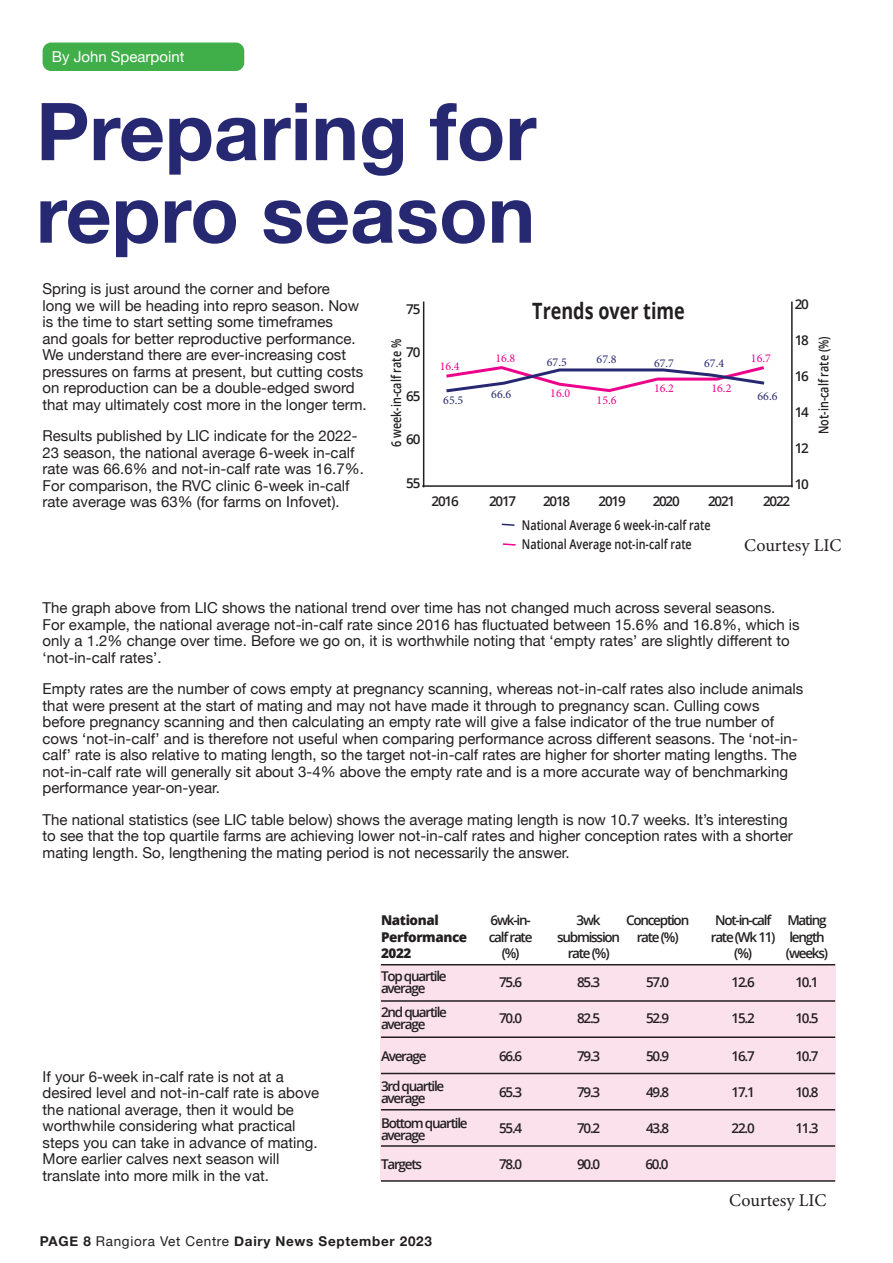
<style>
.page{position:relative;width:893px;height:1263px;background:#fff}
.page>*{position:absolute;margin:0;border:0;box-sizing:border-box;transform-origin:0 0}
.t1{font:700 79.95px/82.5px "Helvetica Neue";color:#272872}
.t2{font:700 22.5px "Open Sans";color:#231f20;scale:.8 1}
.t3{font:18px "Minion Pro";color:#231f20}
.t4{font:15px/16.5px "Helvetica Neue";color:#231f20}
.t5{font:15px "Helvetica Neue";color:#fff}
.t6{font:600 13.5px "Open Sans";letter-spacing:-.09em;color:#231f20}
.t7{font:600 13.5px "Open Sans";color:#231f20;scale:.8 1}
.Default{font:700 13.5px "Helvetica Neue";letter-spacing:.05em;color:#231f20}
.t8{font:800 13.5px "Open Sans";letter-spacing:-.03em;color:#231f20}
.t9{font:12px "Minion Pro";color:#ed028c}
.t10{font:12px "Minion Pro";color:#272872}
.s1{font-weight:400}
</style>
<div class="page">
<div style="left:43px;top:43px;width:201px;height:28px;background:#40ae49;border-radius:9px"></div>
<div style="left:380px;top:964px;width:455px;height:217px;background:#fbe1ec"></div>
<hr style="left:381px;top:964px;width:454px;height:1px;background:#231f20">
<hr style="left:381px;top:1000px;width:454px;height:2px;background:#231f20">
<hr style="left:381px;top:1036px;width:454px;height:2px;background:#231f20">
<hr style="left:381px;top:1073px;width:454px;height:1px;background:#231f20">
<hr style="left:381px;top:1109px;width:454px;height:1px;background:#231f20">
<hr style="left:381px;top:1145px;width:454px;height:2px;background:#231f20">
<hr style="left:381px;top:1180px;width:454px;height:2px;background:#231f20">
<svg style="left:501px;top:523px;width:14px;height:3px"></svg>
<svg style="left:502px;top:543px;width:14px;height:3px"></svg>
<svg style="left:446px;top:366px;width:319px;height:27px"></svg>
<hr style="left:423px;top:301px;width:1px;height:186px;background:#231f20">
<hr style="left:791px;top:301px;width:2px;height:186px;background:#231f20">
<hr style="left:422px;top:485px;width:371px;height:2px;background:#231f20">
<p class="t5" style="left:52px;top:46px;width:134px">By John Spearpoint</p>
<p class="t1" style="left:36px;top:93px;width:502px">Preparing for repro season</p>
<p class="t4" style="left:43px;top:281px;width:326px">Spring is just around the corner and before<br>long we will be heading into repro season. Now is the time to start setting some timeframes<br>and goals for better reproductive performance.<br>We understand there are ever-increasing cost pressures on farms at present, but cutting costs on reproduction can be a double-edged sword that may ultimately cost more in the longer term.</p>
<p class="t4" style="left:43px;top:428px;width:323px">Results published by LIC indicate for the 2022- 23 season, the national average 6-week in-calf rate was 66.6% and not-in-calf rate was 16.7%.<br>For comparison, the RVC clinic 6-week in-calf rate average was 63% (for farms on Infovet).</p>
<p class="t6" style="left:795px;top:295px;width:16px">20</p>
<p class="t6" style="left:795px;top:331px;width:16px">18</p>
<p class="t6" style="left:795px;top:367px;width:16px">16</p>
<p class="t6" style="left:795px;top:403px;width:16px">14</p>
<p class="t6" style="left:795px;top:439px;width:16px">12</p>
<p class="t6" style="left:795px;top:475px;width:16px">10</p>
<p class="t2" style="left:532px;top:295px;width:192px">Trends over time</p>
<p class="t6" style="left:406px;top:300px;width:16px">75</p>
<p class="t6" style="left:406px;top:343px;width:16px">70</p>
<p class="t6" style="left:406px;top:387px;width:16px">65</p>
<p class="t6" style="left:406px;top:430px;width:16px">60</p>
<p class="t6" style="left:406px;top:474px;width:16px">55</p>
<p class="t7" style="left:387px;top:447px;width:137px;rotate:-90deg">6 week-in-calf rate %</p>
<p class="t7" style="left:814px;top:434px;width:124px;rotate:-90deg">Not-in-calf rate (%)</p>
<p class="t9" style="left:495px;top:350px;width:22px">16.8</p>
<p class="t9" style="left:751px;top:350px;width:22px">16.7</p>
<p class="t10" style="left:547px;top:354px;width:22px">67.5</p>
<p class="t10" style="left:597px;top:351px;width:22px">67.8</p>
<p class="t10" style="left:654px;top:355px;width:22px">67.7</p>
<p class="t10" style="left:704px;top:355px;width:22px">67.4</p>
<p class="t9" style="left:440px;top:358px;width:22px">16.4</p>
<p class="t9" style="left:654px;top:380px;width:22px">16.2</p>
<p class="t9" style="left:711px;top:380px;width:22px">16.2</p>
<p class="t9" style="left:550px;top:385px;width:22px">16.0</p>
<p class="t10" style="left:491px;top:386px;width:22px">66.6</p>
<p class="t10" style="left:757px;top:388px;width:22px">66.6</p>
<p class="t10" style="left:443px;top:392px;width:22px">65.5</p>
<p class="t9" style="left:597px;top:392px;width:22px">15.6</p>
<p class="t6" style="left:432px;top:492px;width:29px">2016</p>
<p class="t6" style="left:489px;top:492px;width:29px">2017</p>
<p class="t6" style="left:543px;top:492px;width:29px">2018</p>
<p class="t6" style="left:599px;top:492px;width:29px">2019</p>
<p class="t6" style="left:653px;top:492px;width:29px">2020</p>
<p class="t6" style="left:708px;top:492px;width:29px">2021</p>
<p class="t6" style="left:763px;top:492px;width:29px">2022</p>
<p class="t7" style="left:522px;top:516px;width:237px">National Average 6 week-in-calf rate</p>
<p class="t7" style="left:522px;top:535px;width:214px">National Average not-in-calf rate</p>
<p class="t3" style="left:744px;top:533px;width:99px">Courtesy LIC</p>
<p class="t4" style="left:43px;top:601px;width:759px">The graph above from LIC shows the national trend over time has not changed much across several seasons.<br>For example, the national average not-in-calf rate since 2016 has fluctuated between 15.6% and 16.8%, which is only a 1.2% change over time. Before we go on, it is worthwhile noting that ‘empty rates’ are slightly different to ‘not-in-calf rates’.</p>
<p class="t4" style="left:43px;top:682px;width:762px">Empty rates are the number of cows empty at pregnancy scanning, whereas not-in-calf rates also include animals that were present at the start of mating and may not have made it through to pregnancy scan. Culling cows before pregnancy scanning and then calculating an empty rate will give a false indicator of the true number of cows ‘not-in-calf’ and is therefore not useful when comparing performance across different seasons. The ‘not-in&shy;calf’ rate is also relative to mating length, so the target not-in-calf rates are higher for shorter mating lengths. The not-in-calf rate will generally sit about 3-4% above the empty rate and is a more accurate way of benchmarking performance year-on-year.</p>
<p class="t4" style="left:43px;top:812px;width:752px">The national statistics (see LIC table below) shows the average mating length is now 10.7 weeks. It’s interesting to see that the top quartile farms are achieving lower not-in-calf rates and higher conception rates with a shorter mating length. So, lengthening the mating period is not necessarily the answer.</p>
<p class="t4" style="left:43px;top:1069px;width:278px">If your 6-week in-calf rate is not at a desired level and not-in-calf rate is above the national average, then it would be worthwhile considering what practical steps you can take in advance of mating.<br>More earlier calves next season will translate into more milk in the vat.</p>
<p class="t8" style="left:381px;top:910px;width:59px">National</p>
<p class="t6" style="left:490px;top:911px;width:42px">6wk-in-</p>
<p class="t6" style="left:577px;top:911px;width:26px">3wk</p>
<p class="t6" style="left:626px;top:911px;width:65px">Conception</p>
<p class="t6" style="left:715px;top:911px;width:113px">Not-in-calf Mating</p>
<p class="t8" style="left:381px;top:926px;width:88px">Performance</p>
<p class="t6" style="left:489px;top:927px;width:45px">calf rate</p>
<p class="t6" style="left:557px;top:927px;width:123px">submission rate (%)</p>
<p class="t6" style="left:711px;top:927px;width:116px">rate (Wk 11) length</p>
<p class="t8" style="left:381px;top:942px;width:32px">2022</p>
<p class="t6" style="left:502px;top:943px;width:19px">(%)</p>
<p class="t6" style="left:568px;top:943px;width:43px">rate (%)</p>
<p class="t6" style="left:734px;top:943px;width:19px">(%)</p>
<p class="t6" style="left:786px;top:943px;width:44px">(weeks)</p>
<p class="t6" style="left:381px;top:967px;width:67px">Top quartile</p>
<p class="t6" style="left:499px;top:973px;width:25px">75.6</p>
<p class="t6" style="left:577px;top:973px;width:25px">85.3</p>
<p class="t6" style="left:646px;top:973px;width:25px">57.0</p>
<p class="t6" style="left:731px;top:973px;width:25px">12.6</p>
<p class="t6" style="left:795px;top:973px;width:25px">10.1</p>
<p class="t6" style="left:381px;top:979px;width:46px">average</p>
<p class="t6" style="left:381px;top:1003px;width:68px">2nd quartile</p>
<p class="t6" style="left:499px;top:1009px;width:25px">70.0</p>
<p class="t6" style="left:577px;top:1009px;width:25px">82.5</p>
<p class="t6" style="left:646px;top:1009px;width:25px">52.9</p>
<p class="t6" style="left:731px;top:1009px;width:25px">15.2</p>
<p class="t6" style="left:795px;top:1009px;width:25px">10.5</p>
<p class="t6" style="left:381px;top:1015px;width:46px">average</p>
<p class="t6" style="left:381px;top:1047px;width:47px">Average</p>
<p class="t6" style="left:499px;top:1047px;width:25px">66.6</p>
<p class="t6" style="left:577px;top:1047px;width:25px">79.3</p>
<p class="t6" style="left:646px;top:1047px;width:25px">50.9</p>
<p class="t6" style="left:731px;top:1047px;width:25px">16.7</p>
<p class="t6" style="left:795px;top:1047px;width:25px">10.7</p>
<p class="t6" style="left:381px;top:1077px;width:65px">3rd quartile</p>
<p class="t6" style="left:499px;top:1083px;width:25px">65.3</p>
<p class="t6" style="left:577px;top:1083px;width:25px">79.3</p>
<p class="t6" style="left:646px;top:1083px;width:25px">49.8</p>
<p class="t6" style="left:731px;top:1083px;width:25px">17.1</p>
<p class="t6" style="left:795px;top:1083px;width:25px">10.8</p>
<p class="t6" style="left:381px;top:1089px;width:46px">average</p>
<p class="t6" style="left:381px;top:1114px;width:88px">Bottom quartile</p>
<p class="t6" style="left:499px;top:1119px;width:25px">55.4</p>
<p class="t6" style="left:577px;top:1119px;width:25px">70.2</p>
<p class="t6" style="left:646px;top:1119px;width:25px">43.8</p>
<p class="t6" style="left:731px;top:1119px;width:25px">22.0</p>
<p class="t6" style="left:795px;top:1119px;width:25px">11.3</p>
<p class="t6" style="left:381px;top:1126px;width:46px">average</p>
<p class="t6" style="left:381px;top:1155px;width:43px">Targets</p>
<p class="t6" style="left:499px;top:1155px;width:25px">78.0</p>
<p class="t6" style="left:577px;top:1155px;width:25px">90.0</p>
<p class="t6" style="left:645px;top:1155px;width:25px">60.0</p>
<p class="t3" style="left:729px;top:1188px;width:99px">Courtesy LIC</p>
<p class="Default" style="left:40px;top:1231px;width:393px">PAGE 8 <span class="s1">Rangiora Vet Centre</span> Dairy News September 2023</p>
</div>
